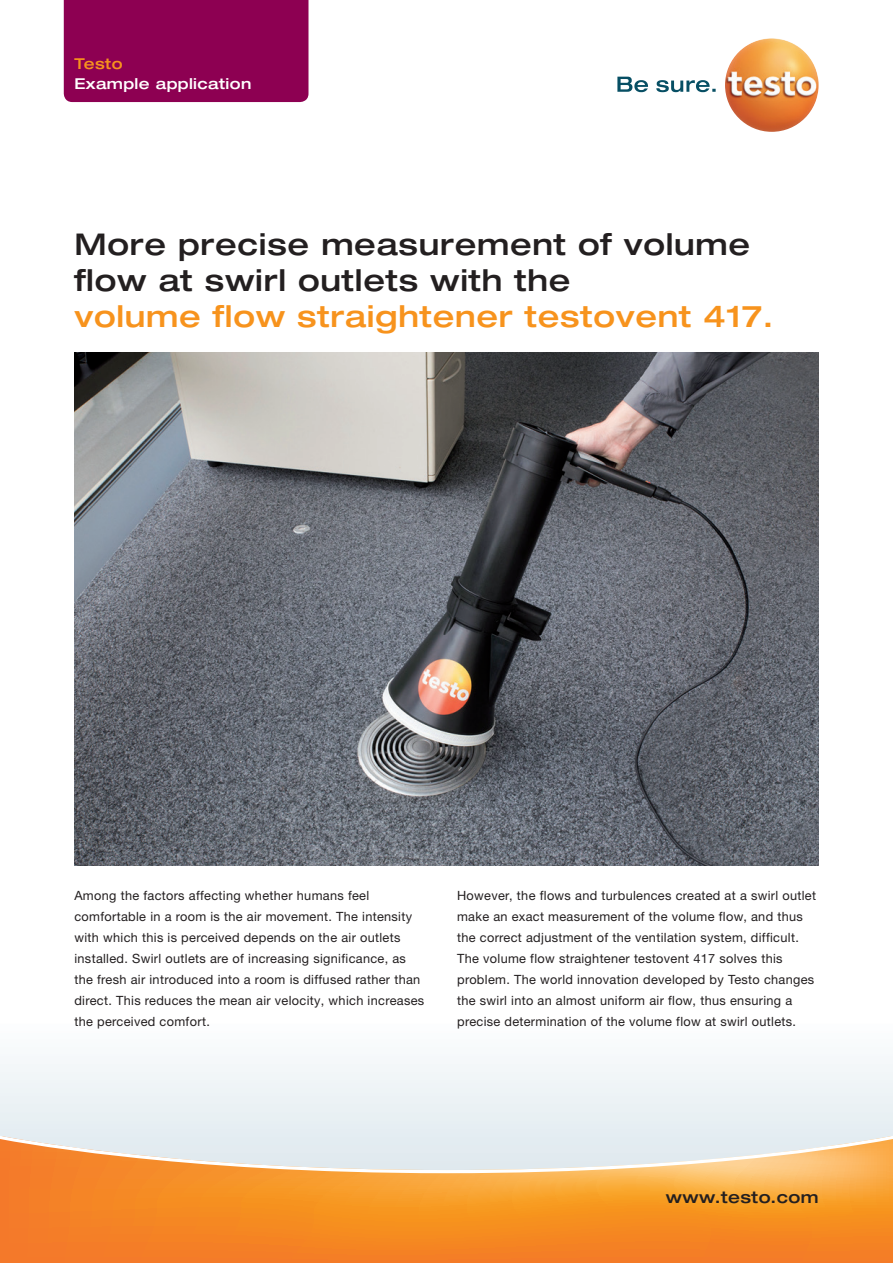
<style>
.page{position:relative;width:893px;height:1263px;background:#fff}
.page>*{position:absolute;margin:0;border:0;box-sizing:border-box;transform-origin:0 0}
.t1{font:500 expanded 30px/36px "Helvetica Neue LTW1 G";letter-spacing:.025em;color:#231f20}
.t2{font:500 expanded 30px "Helvetica Neue LTW1 G";letter-spacing:.025em;color:#f7931d}
.t3{font:500 expanded 16.5px "Helvetica Neue LTW1 G";letter-spacing:.025em;color:#231f20}
.t4{font:500 expanded 15px "Helvetica Neue LTW1 G";letter-spacing:.025em;color:#fff}
.t5{font:500 expanded 15px "Helvetica Neue LTW1 G";letter-spacing:.025em;color:#f7931d}
.t6{font:12.75px/21px "Helvetica Neue LTW1 G";letter-spacing:.025em;color:#231f20}
</style>
<div class="page">
<div style="left:0;top:1019px;width:893px;height:228px;background:#f1f6f8"></div>
<svg style="left:0;top:1131px;width:893px;height:132px"></svg>
<img style="left:74px;top:353px;width:745px;height:512px">
<div style="left:64px;top:0;width:244px;height:102px;background:#8d0052"></div>
<svg style="left:617px;top:77px;width:99px;height:15px"></svg>
<img style="left:725px;top:38px;width:94px;height:94px;border-radius:47px">
<p class="t5" style="left:74px;top:54px;width:50px">Testo</p>
<p class="t4" style="left:74px;top:74px;width:178px">Example application</p>
<h1 class="t1" style="left:74px;top:226px;width:677px">More precise measurement of volume flow at swirl outlets with the</h1>
<h1 class="t2" style="left:74px;top:298px;width:700px">volume flow straightener testovent 417.</h1>
<p class="t6" style="left:74px;top:885px;width:351px">Among the factors affecting whether humans feel comfortable in a room is the air movement. The intensity with which this is perceived depends on the air outlets installed. Swirl outlets are of increasing significance, as the fresh air introduced into a room is diffused rather than direct. This reduces the mean air velocity, which increases the perceived comfort.</p>
<p class="t6" style="left:457px;top:885px;width:360px">However, the flows and turbulences created at a swirl outlet make an exact measurement of the volume flow, and thus the correct adjustment of the ventilation system, difficult.<br>The volume flow straightener testovent 417 solves this problem. The world innovation developed by Testo changes the swirl into an almost uniform air flow, thus ensuring a precise determination of the volume flow at swirl outlets.</p>
<p class="t3" style="left:666px;top:1187px;width:154px">www.testo.com</p>
</div>
